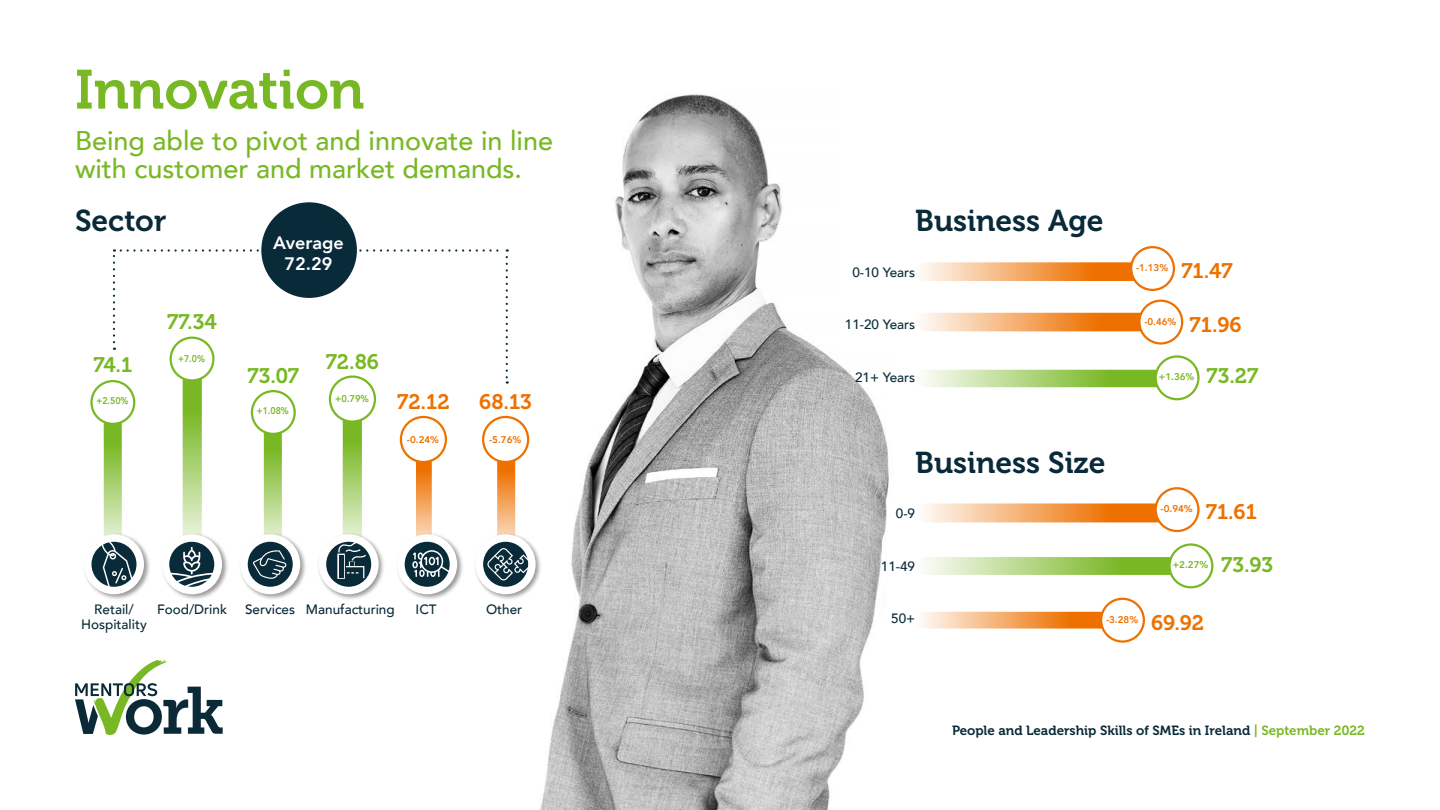
<style>
.page{position:relative;width:1440px;height:810px;background:#fff}
.page>*{position:absolute;margin:0;border:0;box-sizing:border-box;transform-origin:0 0}
.t1{font:54.82px "Museo 700";color:#79b825}
.t2{font:30px "Museo 700";color:#092a38}
.t3{font:500 27px/28.5px "Avenir";color:#79b825}
.t4{font:21px "Museo 700";letter-spacing:-.005em;color:#ee7100}
.t5{font:21px "Museo 700";color:#79b825}
.t6{font:800 18px/21px "Avenir";color:#fff;text-align:center}
.t7{font:500 13.5px/15px "Avenir";color:#092a38;text-align:center}
.t8{font:13.27px "Museo 700";color:#092a38}
.t9{font:800 9.75px "Avenir";color:#ee7100}
.t10{font:800 9.75px "Avenir";color:#79b825;scale:.9 1}
.t11{font:800 9.75px "Avenir";color:#79b825}
.t12{font:800 9.75px "Avenir";color:#79b825;scale:.95 1}
.s1{color:#79b825}
</style>
<div class="page">
<img style="left:93px;top:94px;width:1071px;height:716px">
<svg style="left:916px;top:557px;width:275px;height:18px;background:#aed47c"></svg>
<svg style="left:916px;top:503px;width:262px;height:19px;background:#f4ab6a"></svg>
<svg style="left:915px;top:370px;width:261px;height:17px;background:#aed47b"></svg>
<svg style="left:915px;top:262px;width:238px;height:19px;background:#f4ab6a"></svg>
<svg style="left:915px;top:313px;width:246px;height:18px;background:#f4aa67"></svg>
<svg style="left:416px;top:439px;width:16px;height:121px"></svg>
<svg style="left:264px;top:412px;width:18px;height:148px;background:#a3ce6a"></svg>
<svg style="left:104px;top:403px;width:18px;height:157px;background:#a3ce6b"></svg>
<svg style="left:343px;top:401px;width:19px;height:158px;background:#a4ce6b"></svg>
<svg style="left:497px;top:439px;width:18px;height:121px"></svg>
<svg style="left:183px;top:359px;width:19px;height:201px;background:#a6cf6e"></svg>
<div style="left:252px;top:391px;width:43px;height:43px;background:#fff;border-radius:50%"></div>
<div style="left:251px;top:390px;width:45px;height:45px;border:2px solid #79b825;border-radius:50%"></div>
<div style="left:91px;top:381px;width:43px;height:43px;background:#fff;border-radius:50%"></div>
<div style="left:90px;top:380px;width:45px;height:45px;border:2px solid #79b825;border-radius:50%"></div>
<div style="left:330px;top:377px;width:45px;height:45px;background:#fff;border-radius:50%"></div>
<div style="left:329px;top:375px;width:47px;height:48px;border:2px solid #79b825;border-radius:50%"></div>
<div style="left:401px;top:417px;width:45px;height:45px;background:#fff;border-radius:50%"></div>
<div style="left:400px;top:416px;width:47px;height:47px;border:2px solid #ee7100;border-radius:50%"></div>
<div style="left:483px;top:417px;width:45px;height:45px;background:#fff;border-radius:50%"></div>
<div style="left:482px;top:416px;width:47px;height:47px;border:2px solid #ee7100;border-radius:50%"></div>
<div style="left:83px;top:533px;width:68px;height:68px;background:#000;opacity:.4"></div>
<div style="left:84px;top:534px;width:60px;height:60px;background:#fff;border-radius:50%"></div>
<div style="left:161px;top:533px;width:68px;height:68px;background:#000;opacity:.4"></div>
<div style="left:162px;top:534px;width:60px;height:60px;background:#fff;border-radius:50%"></div>
<div style="left:239px;top:533px;width:68px;height:68px;background:#000;opacity:.4"></div>
<div style="left:240px;top:534px;width:60px;height:60px;background:#fff;border-radius:50%"></div>
<div style="left:317px;top:533px;width:69px;height:68px;background:#000;opacity:.4"></div>
<div style="left:319px;top:534px;width:60px;height:60px;background:#fff;border-radius:50%"></div>
<div style="left:396px;top:533px;width:68px;height:68px;background:#000;opacity:.4"></div>
<div style="left:397px;top:534px;width:60px;height:60px;background:#fff;border-radius:50%"></div>
<div style="left:474px;top:533px;width:69px;height:68px;background:#000;opacity:.4"></div>
<div style="left:476px;top:534px;width:60px;height:60px;background:#fff;border-radius:50%"></div>
<svg style="left:91px;top:542px;width:45px;height:45px"></svg>
<svg style="left:169px;top:542px;width:45px;height:45px"></svg>
<svg style="left:248px;top:542px;width:45px;height:45px"></svg>
<svg style="left:326px;top:542px;width:45px;height:45px"></svg>
<svg style="left:405px;top:542px;width:45px;height:45px"></svg>
<div style="left:261px;top:202px;width:96px;height:96px;background:#092a38;border-radius:50%"></div>
<svg style="left:483px;top:542px;width:45px;height:45px"></svg>
<div style="left:1131px;top:247px;width:43px;height:43px;background:#fff;border-radius:50%"></div>
<div style="left:1130px;top:246px;width:45px;height:45px;border:2px solid #ee7100;border-radius:50%"></div>
<div style="left:1139px;top:301px;width:43px;height:42px;background:#fff;border-radius:50%"></div>
<div style="left:1138px;top:300px;width:45px;height:45px;border:2px solid #ee7100;border-radius:50%"></div>
<div style="left:1156px;top:356px;width:42px;height:43px;background:#fff;border-radius:50%"></div>
<div style="left:1155px;top:355px;width:45px;height:45px;border:2px solid #79b825;border-radius:50%"></div>
<div style="left:1156px;top:488px;width:42px;height:43px;background:#fff;border-radius:50%"></div>
<div style="left:1155px;top:487px;width:45px;height:45px;border:2px solid #ee7100;border-radius:50%"></div>
<div style="left:1170px;top:545px;width:42px;height:42px;background:#fff;border-radius:50%"></div>
<div style="left:1168px;top:543px;width:45px;height:45px;border:2px solid #79b825;border-radius:50%"></div>
<svg style="left:113px;top:249px;width:2px;height:93px"></svg>
<svg style="left:121px;top:249px;width:387px;height:135px"></svg>
<svg style="left:915px;top:612px;width:208px;height:17px;background:#f4ad6d"></svg>
<div style="left:1101px;top:599px;width:43px;height:43px;background:#fff;border-radius:50%"></div>
<div style="left:1100px;top:598px;width:45px;height:45px;border:2px solid #ee7100;border-radius:50%"></div>
<svg style="left:75px;top:660px;width:148px;height:75px"></svg>
<p class="t1" style="left:75px;top:59px;width:291px">Innovation</p>
<p class="t3" style="left:75px;top:125px;width:480px">Being able to pivot and innovate in line with customer and market demands.</p>
<p class="t2" style="left:75px;top:204px;width:93px">Sector</p>
<p class="t2" style="left:915px;top:204px;width:190px">Business Age</p>
<p class="t6" style="left:273px;top:232px;width:72px">Average<br>72.29</p>
<p class="t7" style="left:852px;top:264px;width:64px">0-10 Years</p>
<p class="t5" style="left:93px;top:354px;width:40px">74.1</p>
<p class="t5" style="left:167px;top:310px;width:51px">77.34</p>
<p class="t10" style="left:178px;top:351px;width:31px">+7.0%</p>
<p class="t5" style="left:247px;top:364px;width:53px">73.07</p>
<p class="t5" style="left:326px;top:350px;width:55px">72.86</p>
<p class="t10" style="left:97px;top:393px;width:37px">+2.50%</p>
<p class="t12" style="left:335px;top:391px;width:37px">+0.79%</p>
<p class="t10" style="left:257px;top:403px;width:37px">+1.08%</p>
<p class="t4" style="left:397px;top:391px;width:54px">72.12</p>
<p class="t4" style="left:479px;top:390px;width:54px">68.13</p>
<p class="t9" style="left:407px;top:432px;width:34px">-0.24%</p>
<p class="t9" style="left:489px;top:432px;width:34px">-5.76%</p>
<p class="t7" style="left:845px;top:317px;width:72px">11-20 Years</p>
<p class="t7" style="left:855px;top:369px;width:62px">21+ Years</p>
<p class="t2" style="left:915px;top:445px;width:192px">Business Size</p>
<p class="t7" style="left:896px;top:505px;width:21px">0-9</p>
<p class="t7" style="left:881px;top:558px;width:36px">11-49</p>
<p class="t4" style="left:1181px;top:259px;width:53px">71.47</p>
<p class="t4" style="left:1190px;top:313px;width:54px">71.96</p>
<p class="t9" style="left:1136px;top:260px;width:34px">-1.13%</p>
<p class="t9" style="left:1144px;top:314px;width:34px">-0.46%</p>
<p class="t11" style="left:1159px;top:369px;width:37px">+1.36%</p>
<p class="t5" style="left:1206px;top:364px;width:53px">73.27</p>
<p class="t9" style="left:1161px;top:501px;width:34px">-0.94%</p>
<p class="t4" style="left:1206px;top:500px;width:53px">71.61</p>
<p class="t11" style="left:1173px;top:557px;width:37px">+2.27%</p>
<p class="t5" style="left:1221px;top:553px;width:54px">73.93</p>
<p class="t7" style="left:306px;top:601px;width:90px">Manufacturing</p>
<p class="t7" style="left:81px;top:601px;width:67px">Retail/<br>Hospitality</p>
<p class="t7" style="left:157px;top:601px;width:72px">Food/Drink</p>
<p class="t7" style="left:245px;top:601px;width:52px">Services</p>
<p class="t7" style="left:416px;top:601px;width:23px">ICT</p>
<p class="t7" style="left:486px;top:601px;width:38px">Other</p>
<p class="t7" style="left:891px;top:610px;width:26px">50+</p>
<p class="t9" style="left:1106px;top:612px;width:34px">-3.28%</p>
<p class="t4" style="left:1151px;top:611px;width:54px">69.92</p>
<p class="t8" style="left:952px;top:723px;width:414px">People and Leadership Skills of SMEs in Ireland <span class="s1">| September 2022</span></p>
</div>
